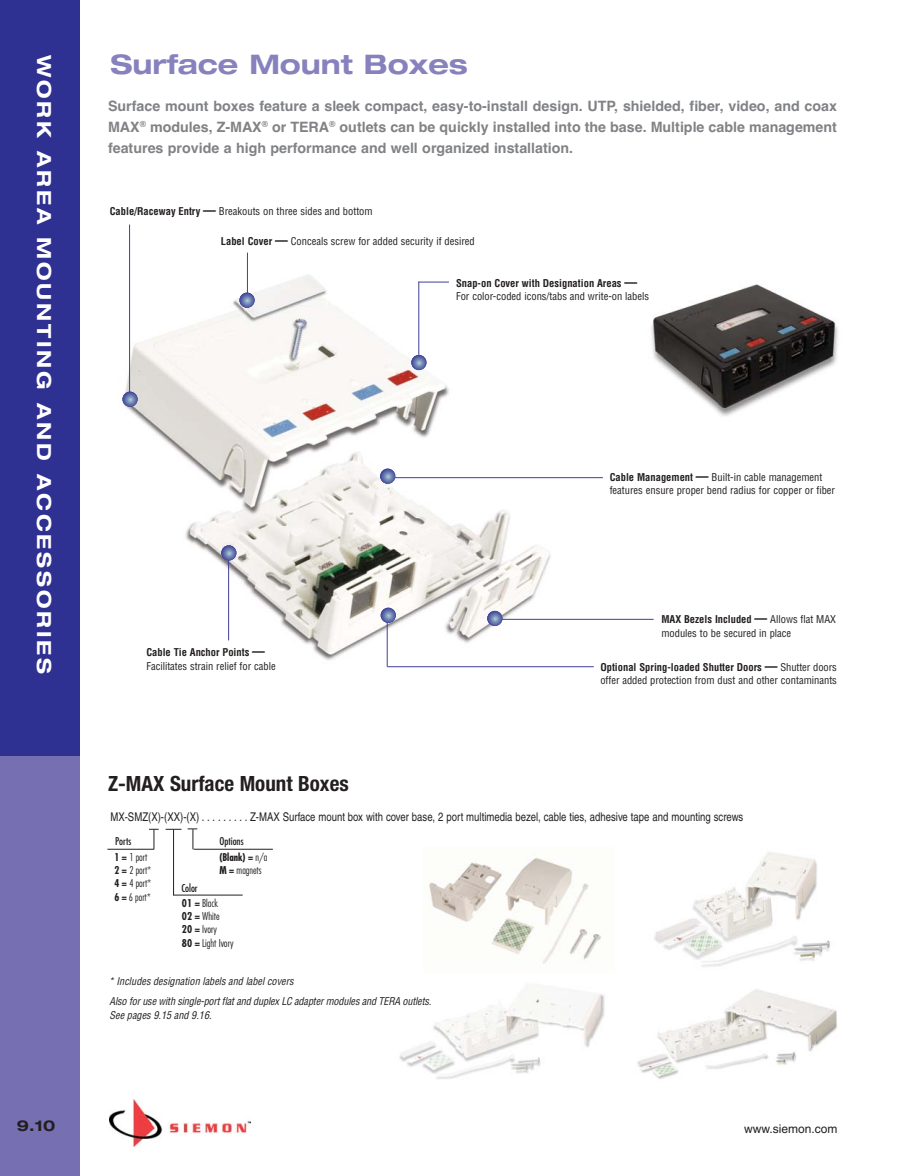
<style>
.page{position:relative;width:916px;height:1176px;background:#fff}
.page>*{position:absolute;margin:0;border:0;box-sizing:border-box;transform-origin:0 0}
.t1{font:700 expanded 27px "Helvetica Neue";color:#8781bd}
.t2{font:700 condensed 21px "Helvetica Neue";color:#231f20}
.t3{font:700 expanded 19.5px "Helvetica Neue";letter-spacing:.15em;color:#fff}
.t4{font:700 expanded 15px "Helvetica Neue";color:#231f20}
.t5{font:700 14.25px/21px "Helvetica";color:#808285;text-align:justify}
.t6{font:12px "Helvetica";color:#231f20;scale:.8 1}
.t7{font:12px "Helvetica";color:#231f20}
.t8{font:condensed 10.5px/13.5px "Helvetica";color:#231f20}
.t9{font:italic condensed 10.5px/13.5px "Helvetica";color:#231f20}
.t10{font:300 condensed 10.5px/13.4px "Futura";color:#231f20}
.t11{font:condensed 10.5px/15px "Futura";color:#231f20}
.t12{font:700 condensed 10.5px/15.6px "Futura";color:#231f20}
.s1{font-weight:700}
.s2{font-weight:700;font-size:12.75px}
.s3{font-weight:400}
.s4{font-weight:300}
</style>
<div class="page">
<img style="left:110px;top:1100px;width:140px;height:46px">
<div style="left:0;top:372px;width:80px;height:804px;background:#7670b3"></div>
<div style="left:0;top:0;width:80px;height:755px;background:#2e3092"></div>
<img style="left:123px;top:273px;width:468px;height:395px">
<img style="left:651px;top:284px;width:187px;height:132px">
<img style="left:654px;top:851px;width:176px;height:116px">
<img style="left:399px;top:986px;width:206px;height:93px">
<img style="left:637px;top:989px;width:200px;height:90px">
<svg style="left:166px;top:829px;width:15px;height:1px"></svg>
<hr style="left:173px;top:829px;width:1px;height:66px;background:#231f20">
<hr style="left:173px;top:895px;width:69px;height:1px;background:#231f20">
<svg style="left:149px;top:829px;width:10px;height:20px"></svg>
<hr style="left:107px;top:849px;width:47px;height:1px;background:#231f20">
<svg style="left:188px;top:828px;width:9px;height:21px"></svg>
<hr style="left:193px;top:849px;width:80px;height:1px;background:#231f20">
<hr style="left:501px;top:619px;width:152px;height:1px;background:#403f99">
<svg style="left:487px;top:611px;width:15px;height:15px"></svg>
<svg style="left:411px;top:355px;width:15px;height:15px"></svg>
<hr style="left:387px;top:666px;width:206px;height:1px;background:#403f99">
<hr style="left:387px;top:617px;width:1px;height:49px;background:#403f99">
<hr style="left:129px;top:224px;width:1px;height:177px;background:#403f99">
<hr style="left:247px;top:253px;width:1px;height:46px;background:#403f99">
<hr style="left:418px;top:282px;width:1px;height:73px;background:#403f99">
<hr style="left:418px;top:282px;width:31px;height:1px;background:#403f99">
<hr style="left:385px;top:477px;width:217px;height:1px;background:#403f99">
<hr style="left:228px;top:551px;width:1px;height:89px;background:#403f99">
<svg style="left:122px;top:392px;width:16px;height:15px"></svg>
<svg style="left:380px;top:469px;width:15px;height:15px"></svg>
<svg style="left:380px;top:608px;width:16px;height:15px"></svg>
<svg style="left:221px;top:545px;width:15px;height:15px"></svg>
<svg style="left:239px;top:293px;width:15px;height:15px"></svg>
<img style="left:428px;top:857px;width:173px;height:107px">
<h3 class="t3" style="left:51px;top:55px;width:621px;rotate:90deg">WORK AREA MOUNTING AND ACCESSORIES</h3>
<h1 class="t1" style="left:110px;top:54px;width:359px">Surface Mount Boxes</h1>
<p class="t5" style="left:108px;top:96px;width:730px">Surface mount boxes feature a sleek compact, easy-to-install design. UTP, shielded, fiber, video, and coax MAX<sup>®</sup> modules, Z-MAX<sup>®</sup> or TERA<sup>®</sup> outlets can be quickly installed into the base. Multiple cable management features provide a high performance and well organized installation.</p>
<p class="t8" style="left:110px;top:205px;width:264px"><span class="s1">Cable/Raceway Entry</span> <span class="s2">—</span> Breakouts on three sides and bottom</p>
<p class="t8" style="left:221px;top:236px;width:255px"><span class="s1">Label Cover</span> <span class="s2">—</span> Conceals screw for added security if desired</p>
<p class="t8" style="left:456px;top:277px;width:194px"><span class="s1">Snap-on Cover with Designation Areas</span> <span class="s2">—<br></span>For color-coded icons/tabs and write-on labels</p>
<p class="t8" style="left:146px;top:646px;width:131px"><span class="s1">Cable Tie Anchor Points</span> <span class="s2">—<br></span>Facilitates strain relief for cable</p>
<h2 class="t2" style="left:108px;top:776px;width:242px">Z-MAX Surface Mount Boxes</h2>
<p class="t8" style="left:609px;top:471px;width:227px"><span class="s1">Cable Management</span> <span class="s2">—</span> Built-in cable management features ensure proper bend radius for copper or fiber</p>
<p class="t8" style="left:661px;top:613px;width:176px"><span class="s1">MAX Bezels Included</span> <span class="s2">—</span> Allows flat MAX modules to be secured in place</p>
<p class="t8" style="left:600px;top:661px;width:238px"><span class="s1">Optional Spring-loaded Shutter Doors</span> <span class="s2">—</span> Shutter doors offer added protection from dust and other contaminants</p>
<p class="t6" style="left:110px;top:813px;width:792px">MX-SMZ(X)-(XX)-(X) . . . . . . . . . Z-MAX Surface mount box with cover base, 2 port multimedia bezel, cable ties, adhesive tape and mounting screws</p>
<p class="t12" style="left:219px;top:834px;width:50px"><span class="s3">Options </span>(Blank) = <span class="s4">n/a</span></p>
<p class="t10" style="left:219px;top:864px;width:44px"><span class="s1">M =</span> magnets</p>
<p class="t11" style="left:114px;top:834px;width:34px;line-height:15.6px">Ports<br><span class="s1">1 =</span> <span class="s4">1 port</span></p>
<p class="t10" style="left:114px;top:864px;width:38px;text-align:justify"><span class="s1">2 =</span> 2 port* <span class="s1">4 =</span> 4 port* <span class="s1">6 =</span> 6 port*</p>
<p class="t11" style="left:181px;top:881px;width:38px">Color<br><span class="s1">01 =</span> <span class="s4">Black</span></p>
<p class="t10" style="left:182px;top:910px;width:53px"><span class="s1">02 =</span> White<br><span class="s1">20 =</span> Ivory<br><span class="s1">80 =</span> Light Ivory</p>
<p class="t9" style="left:109px;top:975px;width:188px">* Includes designation labels and labelcovers</p>
<p class="t9" style="left:109px;top:995px;width:325px">Also foruse with single-portflatand duplex LC adaptermodules and TERA outlets.<br>See pages 9.15 and 9.16.</p>
<h3 class="t4" style="left:17px;top:1120px;width:40px">9.10</h3>
<p class="t7" style="left:744px;top:1124px;width:95px">www.siemon.com</p>
</div>
